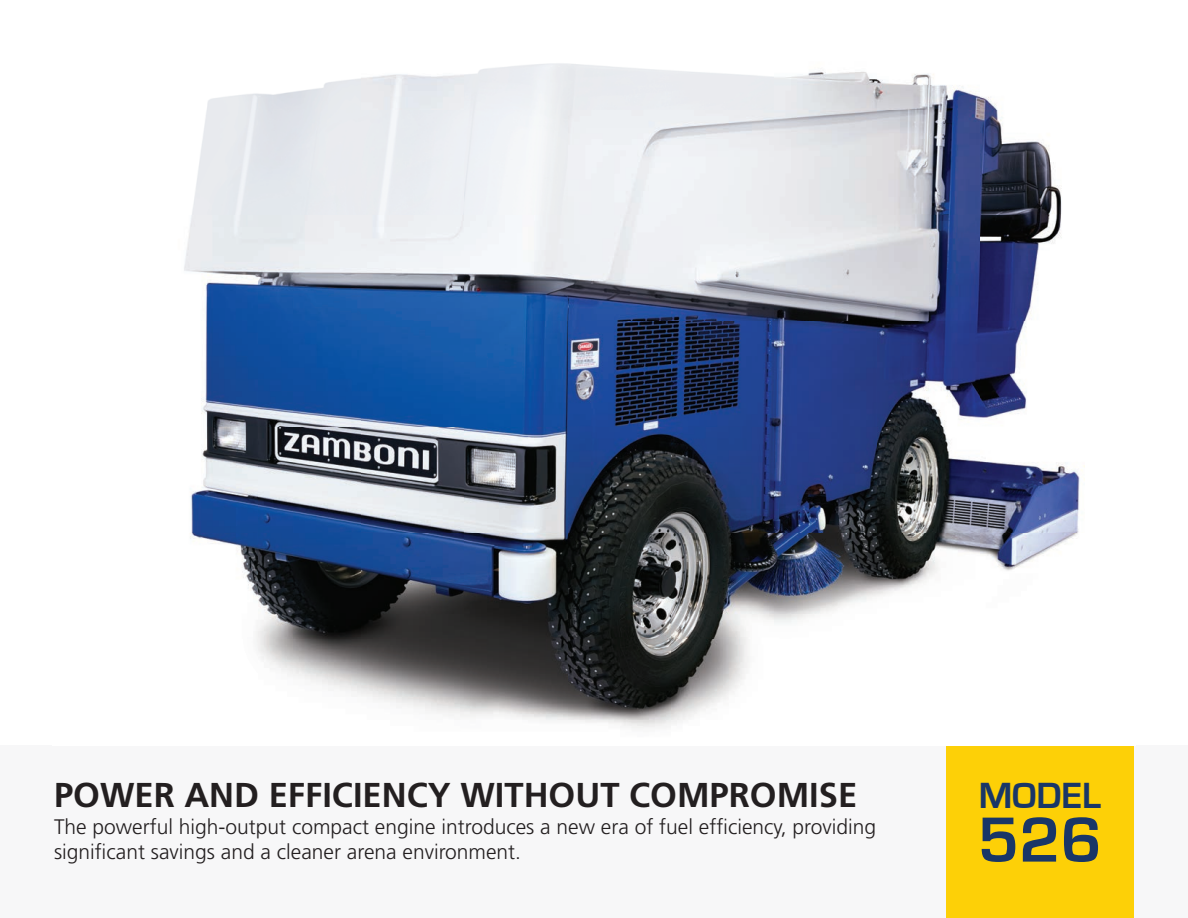
<style>
.page{position:relative;width:1188px;height:918px;background:#fff}
.page>*{position:absolute;margin:0;border:0;box-sizing:border-box;transform-origin:0 0}
.t1{font:700 66px "Eurostile";color:#193667}
.t2{font:700 37.5px "Eurostile";color:#193667}
.t3{font:700 34.5px "Frutiger";color:#231f20}
.t4{font:300 21px/25.2px "Frutiger";color:#231f20}
</style>
<div class="page">
<div style="left:0;top:746px;width:1188px;height:172px;background:#f7f7f8"></div>
<div style="left:946px;top:746px;width:188px;height:172px;background:#fdd007"></div>
<img style="left:184px;top:63px;width:901px;height:665px">
<h3 class="t3" style="left:54px;top:775px;width:805px">POWER AND EFFICIENCY WITHOUT COMPROMISE</h3>
<p class="t4" style="left:54px;top:814px;width:824px">The powerful high-output compact engine introduces a new era of fuel efficiency, providing significant savings and a cleaner arena environment.</p>
<h2 class="t2" style="left:979px;top:775px;width:124px">MODEL</h2>
<h1 class="t1" style="left:978px;top:804px;width:126px">526</h1>
</div>
